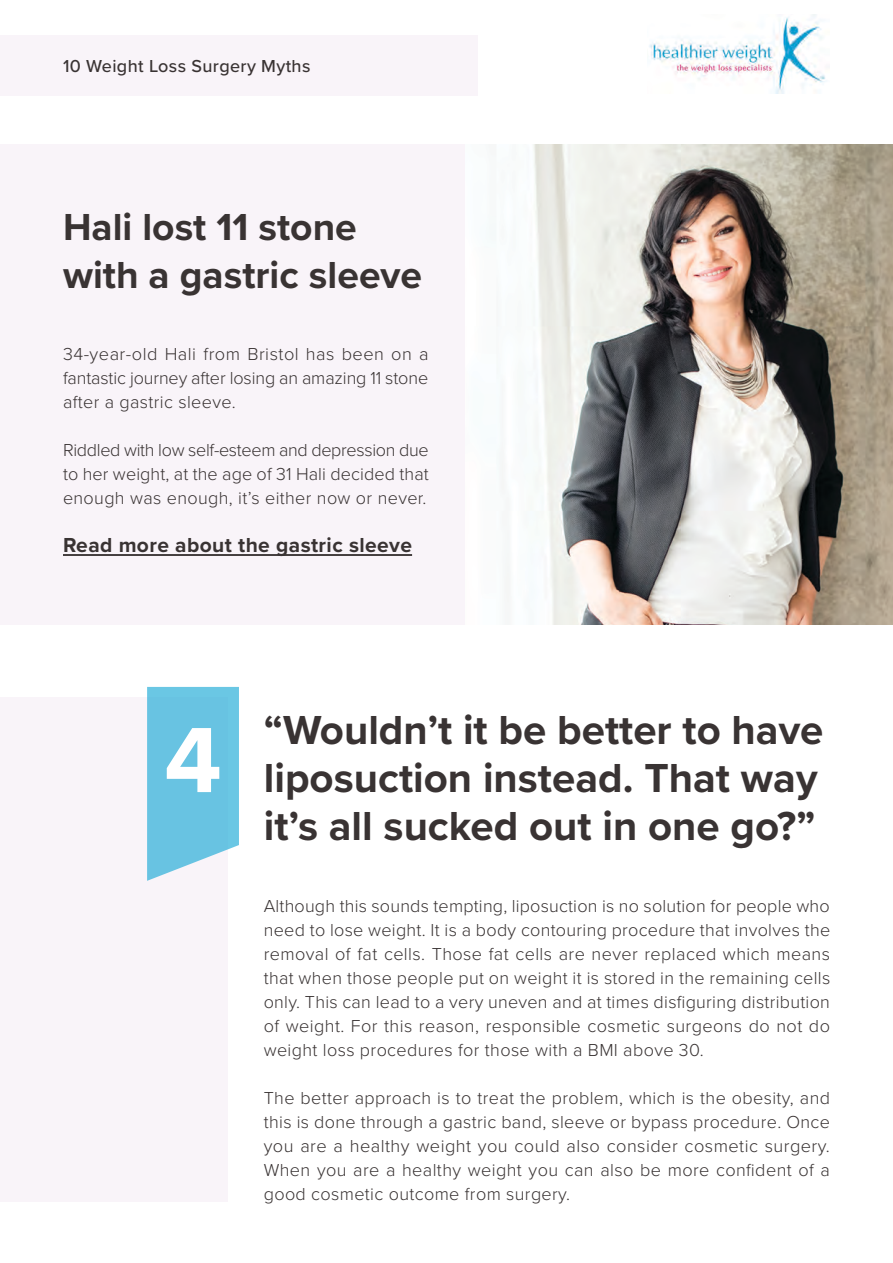
<style>
.page{position:relative;width:893px;height:1263px;background:#fff}
.page>*{position:absolute;margin:0;border:0;box-sizing:border-box;transform-origin:0 0}
.Heading{font:700 96px "Proxima Nova";color:#fff}
.Heading-2{font:700 42px/48px "Proxima Nova";color:#393333}
.Heading-3{font:700 39px/48px "Proxima Nova";color:#393333}
.body{font:700 21px "Proxima Nova";letter-spacing:.02em;color:#393333}
.body-2{font:300 18px/24px "Proxima Nova";letter-spacing:.02em;color:#393333;text-align:justify}
.body-3{font:500 18px "Proxima Nova";letter-spacing:.02em;color:#393333}
</style>
<div class="page">
<div style="left:0;top:697px;width:228px;height:504px;background:#f9f4f9"></div>
<svg style="left:147px;top:687px;width:92px;height:194px;background:#76c8e4"></svg>
<div style="left:0;top:35px;width:478px;height:61px;background:#f9f4f9"></div>
<img style="left:649px;top:14px;width:177px;height:79px">
<img style="left:464px;top:144px;width:429px;height:480px">
<div style="left:0;top:144px;width:464px;height:480px;background:#f9f4f9"></div>
<hr style="left:63px;top:554px;width:349px;height:2px;background:#393333">
<p class="body-3" style="left:63px;top:53px;width:249px">10 Weight Loss Surgery Myths</p>
<p class="Heading-3" style="left:63px;top:202px;width:361px">Hali lost 11 stone with a gastric sleeve</p>
<p class="body-2" style="left:63px;top:341px;width:367px">34-year-old Hali from Bristol has been on a fantastic journey after losing an amazing 11 stone after a gastric sleeve.</p>
<p class="body-2" style="left:63px;top:437px;width:367px">Riddled with low self-esteem and depression due to her weight, at the age of 31 Hali decided that enough was enough, it’s either now or never.</p>
<p class="body" style="left:63px;top:529px;width:351px">Read more about the gastric sleeve</p>
<p class="Heading" style="left:164px;top:688px;width:59px">4</p>
<p class="Heading-2" style="left:264px;top:705px;width:561px">“Wouldn’t it be better to have liposuction instead. That way it’s all sucked out in one go?”</p>
<p class="body-2" style="left:264px;top:893px;width:568px">Although this sounds tempting, liposuction is no solution for people who need to lose weight. It is a body contouring procedure that involves the removal of fat cells. Those fat cells are never replaced which means that when those people put on weight it is stored in the remaining cells only. This can lead to a very uneven and at times disfiguring distribution of weight. For this reason, responsible cosmetic surgeons do not do weight loss procedures for those with a BMI above 30.</p>
<p class="body-2" style="left:264px;top:1085px;width:568px">The better approach is to treat the problem, which is the obesity, and this is done through a gastric band, sleeve or bypass procedure. Once you are a healthy weight you could also consider cosmetic surgery.<br>When you are a healthy weight you can also be more confident of a good cosmetic outcome from surgery.</p>
</div>
